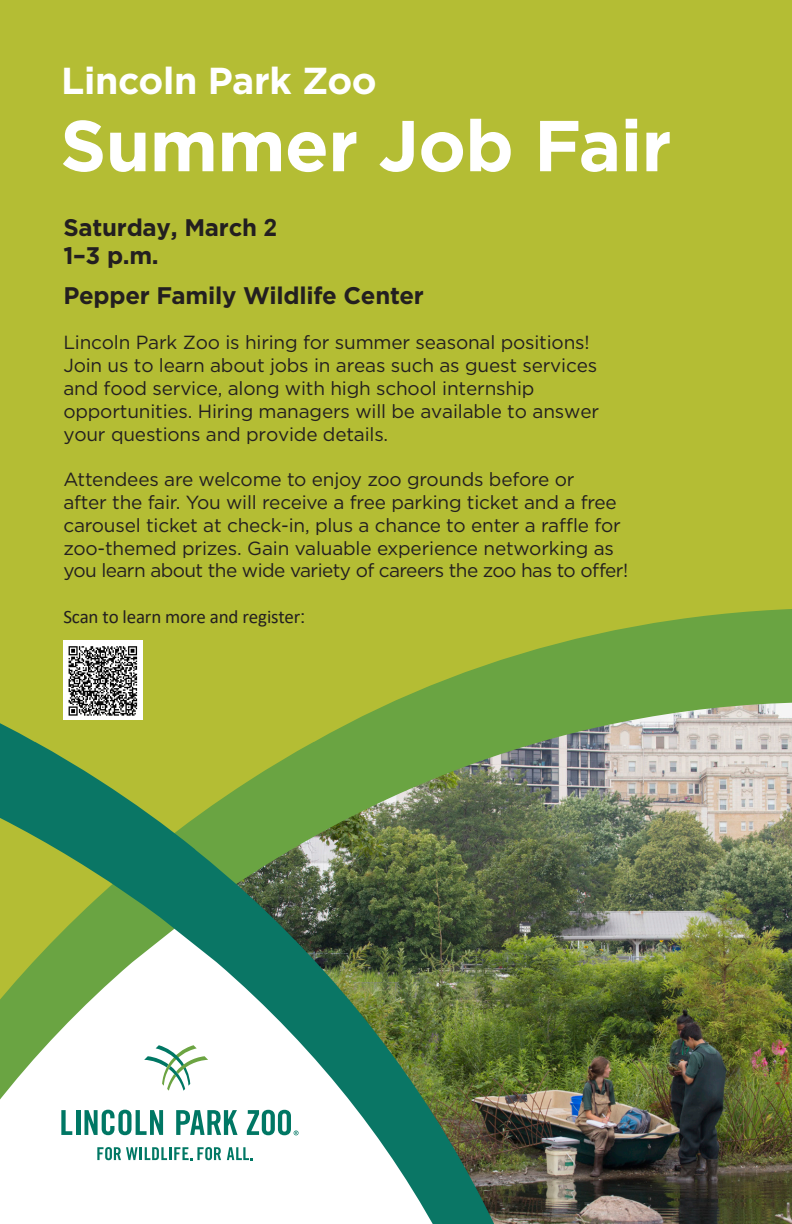
<style>
.page{position:relative;width:792px;height:1224px;background:#fff}
.page>*{position:absolute;margin:0;border:0;box-sizing:border-box;transform-origin:0 0}
.t1{font:700 72px "Gotham";letter-spacing:-.01em;color:#fff}
.t2{font:700 37.6px "Gotham";letter-spacing:-.01em;color:#fff}
.t3{font:700 24px/28.4px "Gotham";letter-spacing:-.01em;color:#231f20}
.t4{font:19px/22.8px "Gotham";letter-spacing:-.01em;color:#231f20}
.t5{font:19px "Calibri";letter-spacing:-.01em;color:#231f20}
.s1{font-family:"Arial"}
</style>
<div class="page">
<div style="left:0;top:0;width:792px;height:594px;background:#b4bd34"></div>
<img style="left:497px;top:594px;width:295px;height:630px">
<svg style="left:0;top:594px;width:497px;height:630px"></svg>
<div style="left:63px;top:641px;width:79px;height:79px;background:#fff"></div>
<img style="left:68px;top:646px;width:70px;height:70px">
<p class="t2" style="left:61px;top:55px;width:317px">Lincoln Park Zoo</p>
<p class="t1" style="left:60px;top:98px;width:613px">Summer Job Fair</p>
<p class="t3" style="left:63px;top:213px;width:215px">Saturday, March <span class="s1">2<br></span>1–3 p.m.</p>
<p class="t3" style="left:63px;top:281px;width:362px">Pepper Family Wildlife Center</p>
<p class="t4" style="left:63px;top:331px;width:537px">Lincoln Park Zoo is hiring for summer seasonal positions!<br>Join us to learn about jobs in areas such as guest services and food service, along with high school internship opportunities. Hiring managers will be available to answer your questions and provide details.</p>
<p class="t4" style="left:63px;top:468px;width:566px">Attendees are welcome to enjoy zoo grounds before or<br>after the fair. You will receive a free parking ticket and a free carousel ticket at check-in, plus a chance to enter a raffle for zoo-themed prizes. Gain valuable experience networking as you learn about the wide variety of careers the zoo has to offer!</p>
<p class="t5" style="left:63px;top:604px;width:244px">Scan to learn more and register<span class="s1">:</span></p>
</div>
